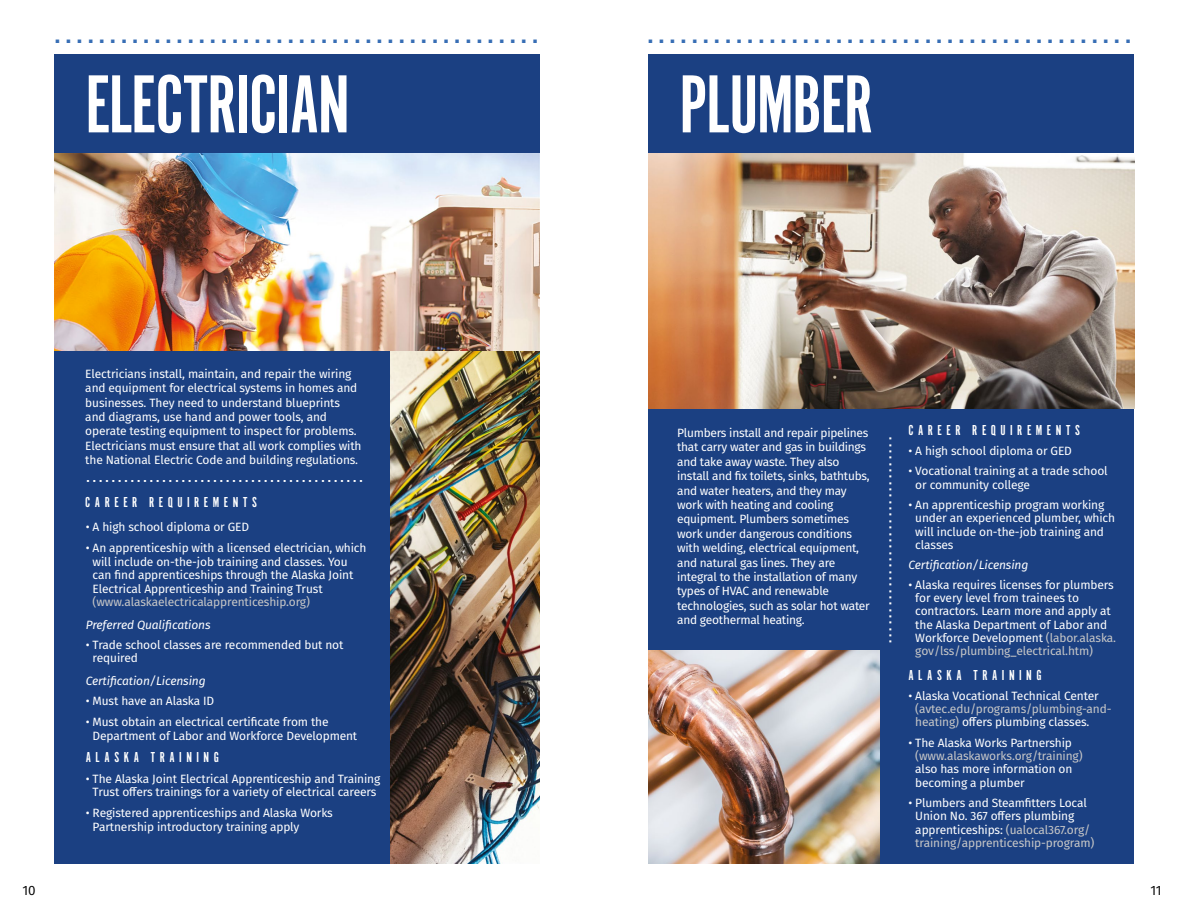
<style>
.page{position:relative;width:1188px;height:918px;background:#fff}
.page>*{position:absolute;margin:0;border:0;box-sizing:border-box;transform-origin:0 0}
.t1{font:85.5px "Alternate Got No 1 D";letter-spacing:-.02em;color:#fff}
.t2{font:700 condensed 21px "AG Book Pro";color:#376eb5}
.t3{font:15px "Alternate Got No 1 D";letter-spacing:.3em;color:#fff}
.t4{font:13.5px "Fira Sans";color:#000}
.t5{font:12px/14.4px "Fira Sans";letter-spacing:-.01em;color:#fff}
.t6{font:12px/13.2px "Fira Sans";letter-spacing:-.01em;color:#c7c7c7}
.t7{font:700 condensed 12px "AG Book Pro";color:#fff}
.t8{font:italic 12px "Fira Sans";letter-spacing:-.01em;color:#fff}
.s1{color:#c7c7c7}
.s2{color:#fff}
</style>
<div class="page">
<div style="left:54px;top:54px;width:486px;height:810px;background:#1b4082"></div>
<img style="left:390px;top:351px;width:150px;height:513px">
<div style="left:648px;top:54px;width:486px;height:810px;background:#1b4082"></div>
<img style="left:648px;top:153px;width:486px;height:255px">
<img style="left:648px;top:650px;width:232px;height:214px">
<img style="left:54px;top:153px;width:486px;height:198px">
<h2 class="t2" style="left:55px;top:22px;width:484px">............................................</h2>
<h1 class="t1" style="left:85px;top:59px;width:266px">ELECTRICIAN</h1>
<p class="t5" style="left:85px;top:366px;width:278px">Electricians install, maintain, and repair the wiring and equipment for electrical systems in homes and businesses. They need to understand blueprints and diagrams, use hand and power tools, and operate testing equipment to inspect for problems.<br>Electricians must ensure that all work complies with the National Electric Code and building regulations.</p>
<p class="t7" style="left:362px;top:492px;width:277px;rotate:-180deg">............................................</p>
<p class="t3" style="left:85px;top:494px;width:173px">CAREER REQUIREMENTS</p>
<p class="t5" style="left:86px;top:519px;width:165px">• A high school diploma or GED</p>
<p class="t5" style="left:93px;top:541px;width:275px;line-height:13.5px;text-indent:-7px">• An apprenticeship with a licensed electrician, which will include on-the-job training and classes. You can find apprenticeships through the Alaska Joint Electrical Apprenticeship and Training Trust</p>
<p class="t6" style="left:93px;top:595px;width:219px">(www.alaskaelectricalapprenticeship.org)</p>
<p class="t8" style="left:86px;top:616px;width:126px">Preferred Qualifications</p>
<p class="t5" style="left:93px;top:638px;width:252px;line-height:13.5px;text-indent:-7px">• Trade school classes are recommended but not required</p>
<p class="t8" style="left:86px;top:672px;width:121px">Certification/Licensing</p>
<p class="t5" style="left:86px;top:694px;width:130px">• Must have an Alaska ID</p>
<p class="t5" style="left:93px;top:715px;width:266px;line-height:13.5px;text-indent:-7px">• Must obtain an electrical certificate from the<br>Department of Labor and Workforce Development</p>
<p class="t3" style="left:86px;top:750px;width:135px">ALASKA TRAINING</p>
<p class="t5" style="left:86px;top:771px;width:296px;line-height:13.5px;text-align:center">• The Alaska Joint Electrical Apprenticeship and Training<br>Trust offers trainings for a variety of electrical careers</p>
<p class="t5" style="left:93px;top:806px;width:242px;line-height:13.5px;text-indent:-7px">• Registered apprenticeships and Alaska Works<br>Partnership introductory training apply</p>
<h2 class="t2" style="left:648px;top:22px;width:484px">............................................</h2>
<h1 class="t1" style="left:679px;top:59px;width:196px">PLUMBER</h1>
<p class="t5" style="left:677px;top:425px;width:194px">Plumbers install and repair pipelines that carry water and gas in buildings and take away waste. They also install and fix toilets, sinks, bathtubs, and water heaters, and they may work with heating and cooling equipment. Plumbers sometimes work under dangerous conditions with welding, electrical equipment, and natural gas lines. They are integral to the installation of many types of HVAC and renewable technologies, such as solar hot water and geothermal heating.</p>
<p class="t3" style="left:909px;top:422px;width:173px">CAREER REQUIREMENTS</p>
<p class="t7" style="left:901px;top:437px;width:207px;rotate:90deg">.................................</p>
<p class="t5" style="left:909px;top:443px;width:165px">• A high school diploma or GED</p>
<p class="t5" style="left:915px;top:464px;width:194px;line-height:13.2px;text-indent:-7px">• Vocational training at a trade school or community college</p>
<p class="t5" style="left:915px;top:498px;width:201px;line-height:13.2px;text-indent:-7px">• An apprenticeship program working under an experienced plumber, which will include on-the-job training and classes</p>
<p class="t8" style="left:909px;top:556px;width:121px">Certification/Licensing</p>
<p class="t5" style="left:915px;top:578px;width:202px;line-height:13.2px;text-indent:-7px">• Alaska requires licenses for plumbers for every level from trainees to contractors. Learn more and apply at the Alaska Department of Labor and Workforce Development <span class="s1">(labor.alaska. gov/lss/plumbing_electrical.htm)</span></p>
<p class="t3" style="left:909px;top:667px;width:135px">ALASKA TRAINING</p>
<p class="t5" style="left:909px;top:689px;width:192px">• Alaska Vocational Technical Center</p>
<p class="t6" style="left:915px;top:702px;width:198px">(avtec.edu/programs/plumbing-and&shy;heating) <span class="s2">offers plumbing classes.</span></p>
<p class="t5" style="left:909px;top:735px;width:165px">• The Alaska Works Partnership</p>
<p class="t6" style="left:915px;top:749px;width:169px">(www.alaskaworks.org/training)</p>
<p class="t5" style="left:915px;top:762px;width:159px;line-height:13.2px">also has more information on becoming a plumber</p>
<p class="t5" style="left:915px;top:796px;width:181px;line-height:13.2px;text-indent:-7px">• Plumbers and Steamfitters Local Union No. 367 offers plumbing apprenticeships: <span class="s1">(ualocal367.org/ training/apprenticeship-program)</span></p>
<p class="t4" style="left:23px;top:880px;width:15px">10</p>
<p class="t4" style="left:1151px;top:880px;width:13px">11</p>
</div>
